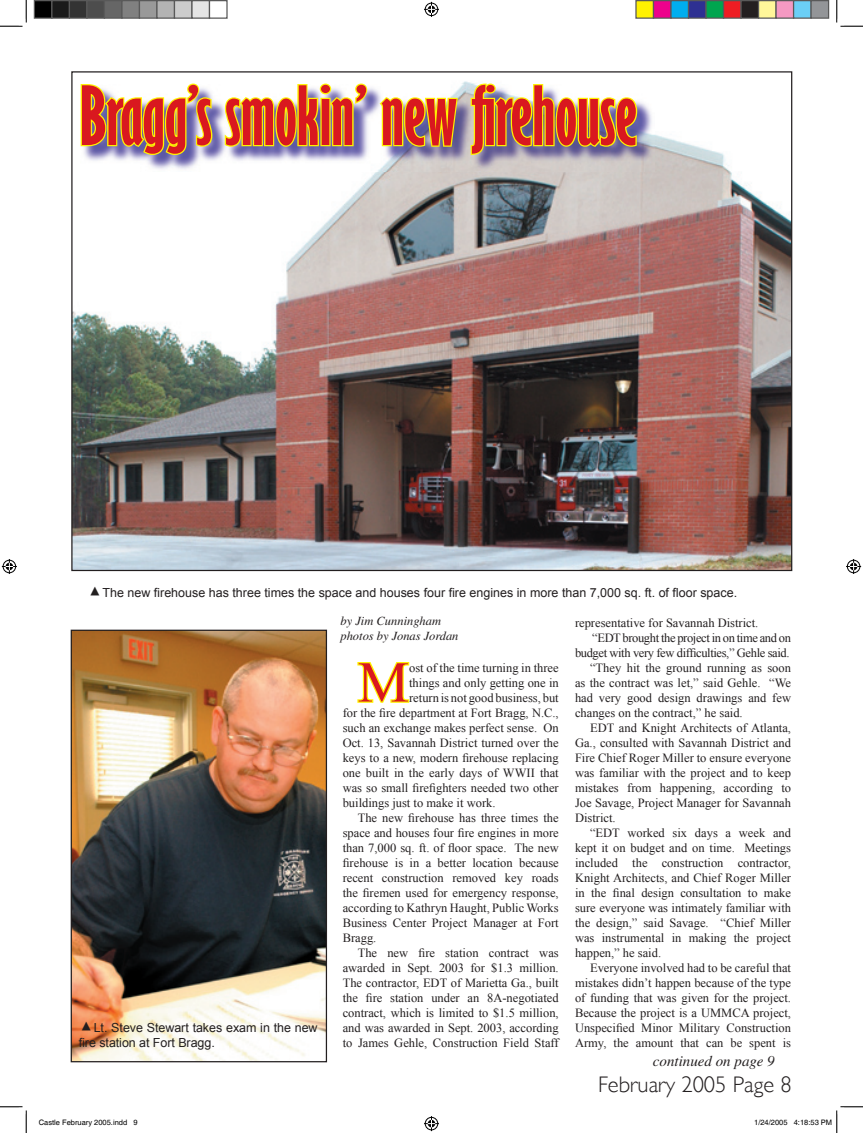
<style>
.page{position:relative;width:863px;height:1133px;background:#fff}
.page>*{position:absolute;margin:0;border:0;box-sizing:border-box;transform-origin:0 0}
.t1{font:700 extra-condensed 75px "Gill Sans";color:#d9181f;scale:1.1 1}
.t2{font:57.75px "Times New Roman";color:#d9181f}
.t3{font:300 22.5px "Gill Sans";color:#231f20}
.t4{font:italic 15px "Times";color:#231f20}
.t5{font:12.5px "Times New Roman";color:#231f20}
.t6{font:12.5px/15px "Arial";color:#231f20}
.t7{font:12.5px "Times New Roman";letter-spacing:-.03em;color:#231f20}
.t8{font:italic 12.5px/15px "Times";color:#231f20}
.t9{font:7.5px "Helvetica";color:#000}
</style>
<div class="page">
<svg style="left:357px;top:662px;width:53px;height:41px"></svg>
<img style="left:73px;top:81px;width:717px;height:488px">
<img style="left:73px;top:631px;width:252px;height:429px">
<div style="left:71px;top:629px;width:256px;height:433px;border:1px solid #231f20"></div>
<img style="left:81px;top:84px;width:573px;height:88px">
<svg style="left:79px;top:82px;width:135px;height:75px"></svg>
<svg style="left:223px;top:82px;width:145px;height:66px"></svg>
<img style="left:378px;top:91px;width:81px;height:78px">
<img style="left:469px;top:82px;width:169px;height:74px">
<svg style="left:0;top:0;width:27px;height:27px"></svg>
<svg style="left:0;top:1106px;width:27px;height:26px"></svg>
<svg style="left:836px;top:0;width:26px;height:27px"></svg>
<svg style="left:424px;top:2px;width:15px;height:15px"></svg>
<svg style="left:424px;top:1116px;width:15px;height:15px"></svg>
<svg style="left:2px;top:559px;width:15px;height:15px"></svg>
<svg style="left:846px;top:559px;width:15px;height:15px"></svg>
<div style="left:34px;top:1px;width:18px;height:17px;background:#000"></div>
<div style="left:34px;top:0;width:18px;height:19px;border:1px solid #595959"></div>
<div style="left:52px;top:1px;width:17px;height:17px;background:#1a1a1a"></div>
<div style="left:51px;top:0;width:19px;height:19px;border:1px solid #595959"></div>
<div style="left:69px;top:1px;width:18px;height:17px;background:#333"></div>
<div style="left:69px;top:0;width:19px;height:19px;border:1px solid #595959"></div>
<div style="left:87px;top:1px;width:17px;height:17px;background:#4d4d4d"></div>
<div style="left:86px;top:0;width:19px;height:19px;border:1px solid #595959"></div>
<div style="left:104px;top:1px;width:18px;height:17px;background:#666"></div>
<div style="left:104px;top:0;width:18px;height:19px;border:1px solid #595959"></div>
<div style="left:122px;top:1px;width:17px;height:17px;background:#808080"></div>
<div style="left:121px;top:0;width:19px;height:19px;border:1px solid #595959"></div>
<div style="left:139px;top:1px;width:18px;height:17px;background:#999"></div>
<div style="left:139px;top:0;width:19px;height:19px;border:1px solid #595959"></div>
<div style="left:157px;top:1px;width:17px;height:17px;background:#b3b3b3"></div>
<div style="left:156px;top:0;width:19px;height:19px;border:1px solid #595959"></div>
<div style="left:174px;top:1px;width:18px;height:17px;background:#ccc"></div>
<div style="left:174px;top:0;width:18px;height:19px;border:1px solid #595959"></div>
<div style="left:192px;top:1px;width:17px;height:17px;background:#e5e5e5"></div>
<div style="left:191px;top:0;width:19px;height:19px;border:1px solid #595959"></div>
<div style="left:209px;top:0;width:19px;height:19px;border:1px solid #595959"></div>
<div style="left:636px;top:1px;width:17px;height:17px;background:#fff101"></div>
<div style="left:635px;top:0;width:19px;height:19px;border:1px solid #595959"></div>
<div style="left:653px;top:1px;width:18px;height:17px;background:#ed028c"></div>
<div style="left:652px;top:0;width:19px;height:19px;border:1px solid #595959"></div>
<div style="left:671px;top:1px;width:17px;height:17px;background:#00aeef"></div>
<div style="left:670px;top:0;width:19px;height:19px;border:1px solid #595959"></div>
<div style="left:688px;top:1px;width:18px;height:17px;background:#2e3092"></div>
<div style="left:688px;top:0;width:18px;height:19px;border:1px solid #595959"></div>
<div style="left:706px;top:1px;width:17px;height:17px;background:#00a54f"></div>
<div style="left:705px;top:0;width:19px;height:19px;border:1px solid #595959"></div>
<div style="left:723px;top:1px;width:18px;height:17px;background:#ee1d23"></div>
<div style="left:722px;top:0;width:19px;height:19px;border:1px solid #595959"></div>
<div style="left:741px;top:1px;width:17px;height:17px;background:#231f20"></div>
<div style="left:740px;top:0;width:19px;height:19px;border:1px solid #595959"></div>
<div style="left:758px;top:1px;width:18px;height:17px;background:#fff79a"></div>
<div style="left:758px;top:0;width:18px;height:19px;border:1px solid #595959"></div>
<div style="left:776px;top:1px;width:17px;height:17px;background:#f499c2"></div>
<div style="left:775px;top:0;width:19px;height:19px;border:1px solid #595959"></div>
<div style="left:793px;top:1px;width:18px;height:17px;background:#6bcff6"></div>
<div style="left:792px;top:0;width:19px;height:19px;border:1px solid #595959"></div>
<div style="left:811px;top:1px;width:17px;height:17px;background:#939598"></div>
<div style="left:810px;top:0;width:19px;height:19px;border:1px solid #595959"></div>
<svg style="left:836px;top:1106px;width:26px;height:26px"></svg>
<svg style="left:82px;top:1021px;width:9px;height:9px"></svg>
<h1 class="t1" style="left:80px;top:70px;width:508px">Bragg’s smokin’ new firehouse</h1>
<p class="t6" style="left:102px;top:584px;width:636px">The new firehouse has three times the space and houses four fire engines in more than 7,000 sq. ft. of floor space.</p>
<p class="t6" style="left:79px;top:1019px;width:240px;text-indent:15px">Lt. Steve Stewart takes exam in the new fire station at Fort Bragg.</p>
<p class="t8" style="left:340px;top:613px;width:119px">by Jim Cunningham photos by Jonas Jordan</p>
<h2 class="t2" style="left:358px;top:643px;width:53px">M</h2>
<p class="t5" style="left:409px;top:659px;width:151px">ost of the time turning in three</p>
<p class="t5" style="left:409px;top:674px;width:151px">things and only getting one in</p>
<p class="t5" style="left:409px;top:689px;width:151px">return is not good business, but</p>
<p class="t5" style="left:343px;top:704px;width:217px">for the fire department at Fort Bragg, N.C.,</p>
<p class="t5" style="left:343px;top:719px;width:217px">such an exchange makes perfect sense. On</p>
<p class="t5" style="left:343px;top:734px;width:217px">Oct. 13, Savannah District turned over the</p>
<p class="t5" style="left:343px;top:749px;width:217px">keys to a new, modern firehouse replacing</p>
<p class="t5" style="left:343px;top:764px;width:217px">one built in the early days of WWII that</p>
<p class="t5" style="left:343px;top:779px;width:217px">was so small firefighters needed two other</p>
<p class="t5" style="left:343px;top:794px;width:154px">buildings just to make it work.</p>
<p class="t5" style="left:358px;top:809px;width:202px">The new firehouse has three times the</p>
<p class="t5" style="left:343px;top:824px;width:217px">space and houses four fire engines in more</p>
<p class="t5" style="left:343px;top:839px;width:217px">than 7,000 sq. ft. of floor space. The new</p>
<p class="t5" style="left:343px;top:854px;width:217px">firehouse is in a better location because</p>
<p class="t5" style="left:343px;top:869px;width:217px">recent construction removed key roads</p>
<p class="t5" style="left:343px;top:884px;width:217px">the firemen used for emergency response,</p>
<p class="t5" style="left:343px;top:899px;width:217px">according to Kathryn Haught, Public Works</p>
<p class="t5" style="left:343px;top:914px;width:217px">Business Center Project Manager at Fort</p>
<p class="t5" style="left:343px;top:929px;width:35px">Bragg.</p>
<p class="t5" style="left:358px;top:944px;width:202px">The new fire station contract was</p>
<p class="t5" style="left:343px;top:959px;width:217px">awarded in Sept. 2003 for $1.3 million.</p>
<p class="t5" style="left:343px;top:974px;width:217px">The contractor, EDT of Marietta Ga., built</p>
<p class="t5" style="left:343px;top:989px;width:217px">the fire station under an 8A-negotiated</p>
<p class="t5" style="left:343px;top:1004px;width:217px">contract, which is limited to $1.5 million,</p>
<p class="t5" style="left:343px;top:1019px;width:217px">and was awarded in Sept. 2003, according</p>
<p class="t5" style="left:343px;top:1034px;width:217px">to James Gehle, Construction Field Staff</p>
<p class="t5" style="left:575px;top:614px;width:185px">representative for Savannah District.</p>
<p class="t7" style="left:592px;top:629px;width:200px">“EDT brought the project in on time and on</p>
<p class="t7" style="left:575px;top:644px;width:216px">budget with very few difficulties,” Gehle said.</p>
<p class="t5" style="left:590px;top:659px;width:202px">“They hit the ground running as soon</p>
<p class="t5" style="left:575px;top:674px;width:217px">as the contract was let,” said Gehle. “We</p>
<p class="t5" style="left:575px;top:689px;width:217px">had very good design drawings and few</p>
<p class="t5" style="left:575px;top:704px;width:169px">changes on the contract,” he said.</p>
<p class="t5" style="left:590px;top:719px;width:202px">EDT and Knight Architects of Atlanta,</p>
<p class="t5" style="left:575px;top:734px;width:217px">Ga., consulted with Savannah District and</p>
<p class="t5" style="left:575px;top:749px;width:217px">Fire Chief Roger Miller to ensure everyone</p>
<p class="t5" style="left:575px;top:764px;width:217px">was familiar with the project and to keep</p>
<p class="t5" style="left:575px;top:779px;width:217px">mistakes from happening, according to</p>
<p class="t5" style="left:575px;top:794px;width:217px">Joe Savage, Project Manager for Savannah</p>
<p class="t5" style="left:575px;top:809px;width:42px">District.</p>
<p class="t5" style="left:590px;top:824px;width:202px">“EDT worked six days a week and</p>
<p class="t5" style="left:575px;top:839px;width:217px">kept it on budget and on time. Meetings</p>
<p class="t5" style="left:575px;top:854px;width:217px">included the construction contractor,</p>
<p class="t5" style="left:575px;top:869px;width:217px">Knight Architects, and Chief Roger Miller</p>
<p class="t5" style="left:575px;top:884px;width:217px">in the final design consultation to make</p>
<p class="t5" style="left:575px;top:899px;width:217px">sure everyone was intimately familiar with</p>
<p class="t5" style="left:575px;top:914px;width:217px">the design,” said Savage. “Chief Miller</p>
<p class="t5" style="left:575px;top:929px;width:217px">was instrumental in making the project</p>
<p class="t5" style="left:575px;top:944px;width:88px">happen,” he said.</p>
<p class="t5" style="left:590px;top:959px;width:202px">Everyone involved had to be careful that</p>
<p class="t5" style="left:575px;top:974px;width:217px">mistakes didn’t happen because of the type</p>
<p class="t5" style="left:575px;top:989px;width:217px">of funding that was given for the project.</p>
<p class="t5" style="left:575px;top:1004px;width:217px">Because the project is a UMMCA project,</p>
<p class="t5" style="left:575px;top:1019px;width:217px">Unspecified Minor Military Construction</p>
<p class="t5" style="left:575px;top:1034px;width:217px">Army, the amount that can be spent is</p>
<h3 class="t3" style="left:598px;top:1071px;width:195px">February 2005 Page 8</h3>
<p class="t4" style="left:652px;top:1052px;width:123px">continued on page 9</p>
<p class="t9" style="left:39px;top:1118px;width:100px">Castle February 2005.indd 9</p>
<p class="t9" style="left:754px;top:1118px;width:79px">1/24/2005 4:18:53 PM</p>
</div>
